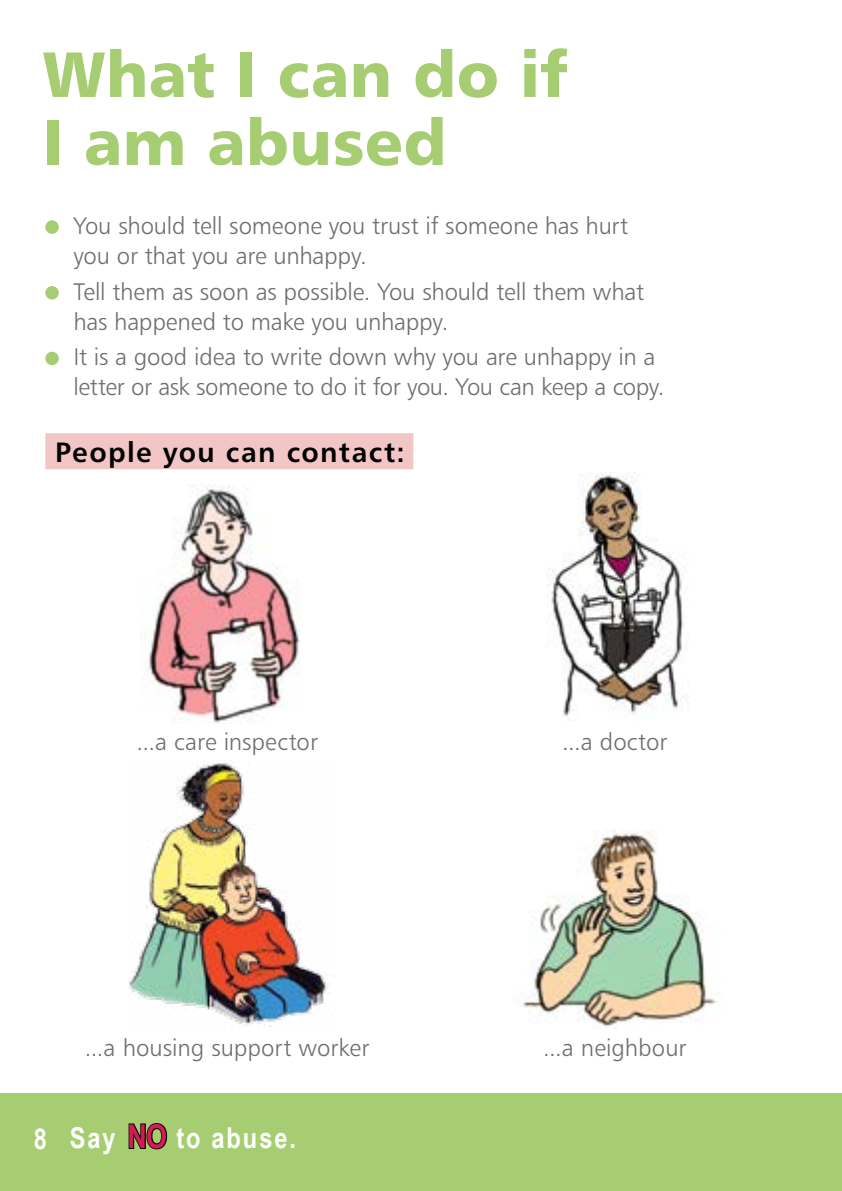
<style>
.page{position:relative;width:842px;height:1191px;background:#fff}
.page>*{position:absolute;margin:0;border:0;box-sizing:border-box;transform-origin:0 0}
.t1{font:64px/68px "Humanist 777 BT Black B";color:#a7cd72}
.t2{font:700 28.8px "Arial Narrow";letter-spacing:.065em;color:#fff}
.t3{font:28px "Humanist 777 BT Bold B";letter-spacing:.045em;color:#000}
.t4{font:24px/30px "Humanist 777 BT Light B";letter-spacing:-.01em;color:#6d6e71}
.s1{font-size:32.8px;color:#d61c56}
</style>
<div class="page">
<div style="left:0;top:1093px;width:842px;height:98px;background:#a7cd72"></div>
<svg style="left:128px;top:1123px;width:40px;height:27px"></svg>
<img style="left:523px;top:831px;width:195px;height:195px">
<div style="left:45px;top:220px;width:14px;height:14px;background:#a7cd72;border-radius:50%"></div>
<div style="left:45px;top:286px;width:14px;height:13px;background:#a7cd72;border-radius:50%"></div>
<div style="left:45px;top:352px;width:14px;height:13px;background:#a7cd72;border-radius:50%"></div>
<img style="left:128px;top:763px;width:200px;height:264px">
<img style="left:546px;top:472px;width:141px;height:249px">
<img style="left:144px;top:484px;width:156px;height:239px">
<div style="left:45px;top:433px;width:368px;height:36px;background:#f1c6c5"></div>
<h1 class="t1" style="left:43px;top:39px;width:527px">What I can do if<br>I am abused</h1>
<p class="t4" style="left:73px;top:210px;width:556px">You should tell someone you trust if someone has hurt you or that you are unhappy.</p>
<p class="t4" style="left:73px;top:276px;width:572px">Tell them as soon as possible. You should tell them what has happened to make you unhappy.</p>
<p class="t4" style="left:73px;top:341px;width:593px">It is a good idea to write down why you are unhappy in a letter or ask someone to do it for you. You can keep a copy.</p>
<p class="t3" style="left:55px;top:434px;width:351px">People you can contact:</p>
<p class="t4" style="left:136px;top:726px;width:183px">...a care inspector</p>
<p class="t4" style="left:562px;top:726px;width:107px">...a doctor</p>
<p class="t4" style="left:85px;top:1032px;width:286px">...a housing support worker</p>
<p class="t2" style="left:34px;top:1116px;width:264px">8 Say <span class="s1">NO</span> to abuse.</p>
<p class="t4" style="left:543px;top:1032px;width:145px">...a neighbour</p>
</div>
